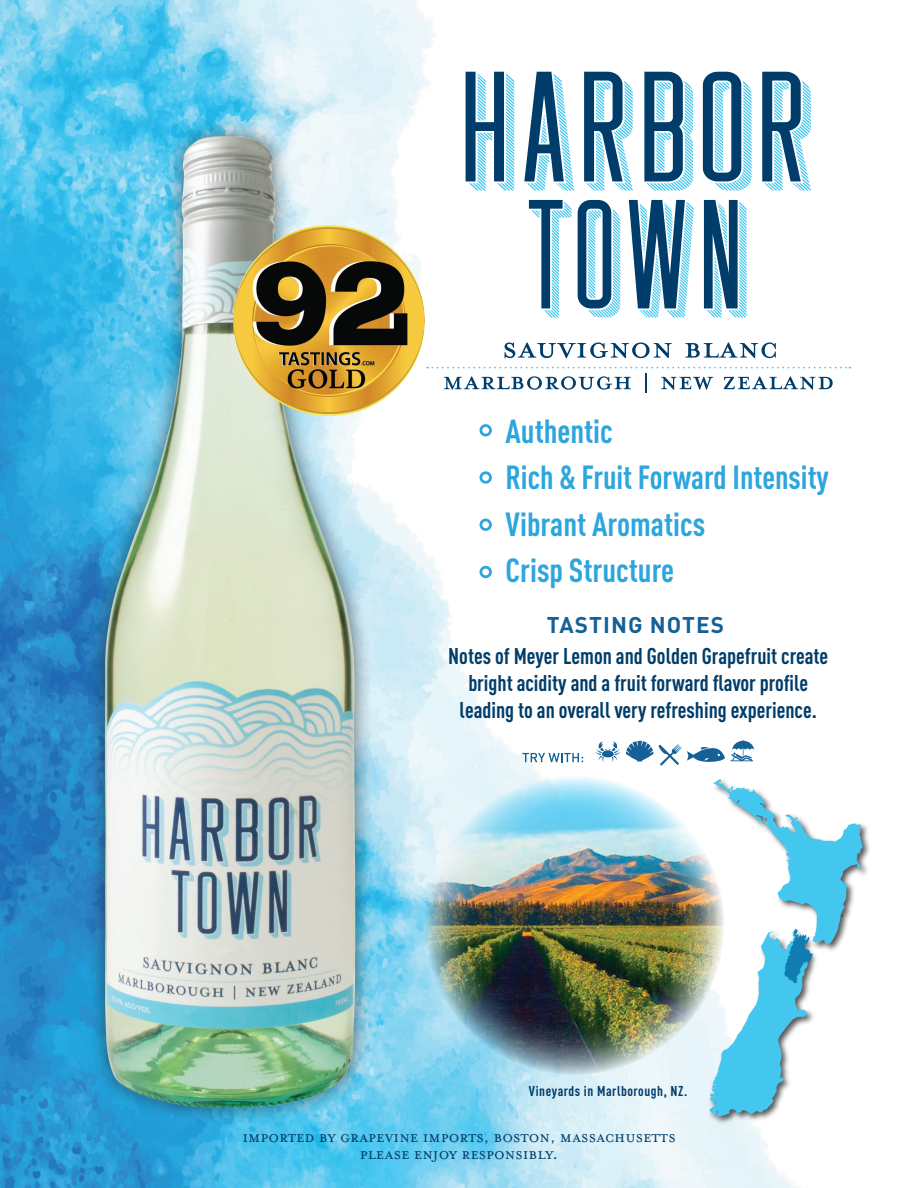
<style>
.page{position:relative;width:918px;height:1188px;background:#fff}
.page>*{position:absolute;margin:0;border:0;box-sizing:border-box;transform-origin:0 0}
.t1{font:700 condensed 33px/46.3px "DIN Pro";color:#2da5dd}
.t2{font:700 condensed 22.5px/27px "DIN Pro";color:#003d6a;text-align:center}
.t3{font:700 22.5px "DIN Pro";letter-spacing:.05em;color:#156196}
.t4{font:18px/17.4px "Mrs Eaves All Small Caps";color:#003d6a;text-align:center}
.t5{font:700 condensed 14.1px "DIN Pro";letter-spacing:.04em;color:#003d6a}
</style>
<div class="page">
<img style="left:0;top:0;width:852px;height:1188px">
<svg style="left:644px;top:72px;width:49px;height:119px"></svg>
<svg style="left:524px;top:72px;width:50px;height:119px"></svg>
<svg style="left:466px;top:72px;width:48px;height:119px"></svg>
<svg style="left:703px;top:72px;width:49px;height:119px"></svg>
<svg style="left:584px;top:72px;width:49px;height:119px"></svg>
<svg style="left:762px;top:72px;width:49px;height:119px"></svg>
<svg style="left:704px;top:200px;width:43px;height:117px"></svg>
<svg style="left:578px;top:200px;width:42px;height:117px"></svg>
<svg style="left:529px;top:200px;width:43px;height:117px"></svg>
<svg style="left:629px;top:200px;width:65px;height:117px"></svg>
<div style="left:708px;top:777px;width:163px;height:348px;background:#231f20;opacity:.75"></div>
<svg style="left:505px;top:342px;width:167px;height:16px"></svg>
<svg style="left:685px;top:342px;width:91px;height:16px"></svg>
<svg style="left:444px;top:376px;width:187px;height:14px"></svg>
<hr style="left:645px;top:373px;width:2px;height:20px;background:#003d6a">
<svg style="left:661px;top:377px;width:52px;height:13px"></svg>
<svg style="left:724px;top:376px;width:109px;height:14px"></svg>
<svg style="left:427px;top:367px;width:423px;height:1px"></svg>
<svg style="left:709px;top:779px;width:154px;height:338px"></svg>
<img style="left:425px;top:776px;width:299px;height:299px;border-radius:150px">
<svg style="left:522px;top:753px;width:61px;height:9px"></svg>
<svg style="left:595px;top:740px;width:159px;height:26px"></svg>
<div style="left:481px;top:567px;width:9px;height:10px;background:#fff;border-radius:50%"></div>
<div style="left:480px;top:566px;width:12px;height:12px;border:3px solid #2da5dd;border-radius:50%"></div>
<div style="left:481px;top:520px;width:9px;height:10px;background:#fff;border-radius:50%"></div>
<div style="left:480px;top:519px;width:12px;height:12px;border:3px solid #2da5dd;border-radius:50%"></div>
<div style="left:481px;top:473px;width:9px;height:9px;background:#fff;border-radius:50%"></div>
<div style="left:480px;top:471px;width:12px;height:13px;border:3px solid #2da5dd;border-radius:50%"></div>
<div style="left:481px;top:426px;width:9px;height:9px;background:#fff;border-radius:50%"></div>
<div style="left:480px;top:424px;width:12px;height:12px;border:3px solid #2da5dd;border-radius:50%"></div>
<img style="left:84px;top:117px;width:299px;height:1009px">
<img style="left:234px;top:225px;width:191px;height:191px">
<h1 class="t1" style="left:506px;top:408px;width:325px">Authentic<br>Rich &amp; Fruit Forward Intensity<br>Vibrant Aromatics<br>Crisp Structure</h1>
<p class="t3" style="left:547px;top:610px;width:179px">TASTING NOTES</p>
<p class="t2" style="left:448px;top:643px;width:381px">Notes of Meyer Lemon and Golden Grapefruit create bright acidity and a fruit forward flavor profile leading to an overall very refreshing experience.</p>
<p class="t5" style="left:529px;top:1083px;width:160px">Vineyards in Marlborough, NZ.</p>
<p class="t4" style="left:242px;top:1129px;width:435px">Imported by Grapevine Imports, Boston, Massachusetts<br>Please Enjoy Responsibly.</p>
</div>
